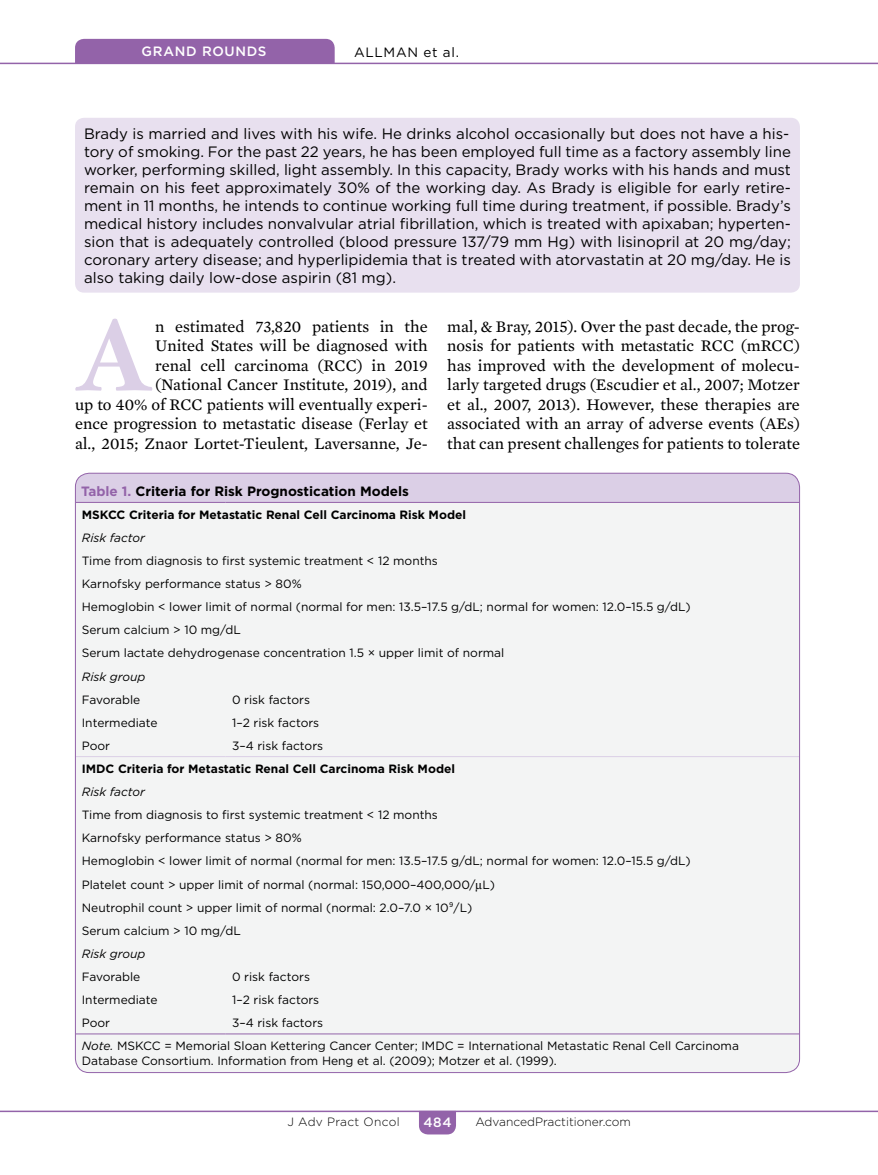
<style>
.page{position:relative;width:878px;height:1175px;background:#fff}
.page>*{position:absolute;margin:0;border:0;box-sizing:border-box;transform-origin:0 0}
.t1{font:700 101.25px "Hoefler Txt";color:#dbcfe6}
.t2{font:16.5px/19.5px "Mercury Text G2";color:#000;text-align:right}
.t3{font:15px/18px "Gotham";color:#000;text-align:justify}
.t4{font:700 13.5px "Gotham";color:#000}
.t5{font:500 13.5px "Gotham";letter-spacing:.05em;color:#fff}
.t6{font:13.5px "Gotham";letter-spacing:.05em;color:#000}
.t7{font:12px/23.1px "Gotham";color:#000}
.t8{font:700 12px "Gotham";color:#000}
.t9{font:italic 12px "Gotham";color:#000}
.t10{font:300 12px "Gotham";color:#000}
.t11{font:300 12px "Gotham";letter-spacing:.025em;color:#000}
.s1{color:#9363a9}
.s2{font-style:italic}
</style>
<div class="page">
<hr style="left:0;top:1110px;width:878px;height:2px;background:#9363a9">
<svg style="left:419px;top:1110px;width:37px;height:24px"></svg>
<hr style="left:0;top:63px;width:878px;height:1px;background:#9363a9">
<div style="left:75px;top:39px;width:259px;height:24px;background:#9363a9"></div>
<div style="left:75px;top:118px;width:725px;height:175px;background:#e8e0ef;border-radius:9px"></div>
<svg style="left:75px;top:473px;width:724px;height:599px"></svg>
<div style="left:77px;top:503px;width:721px;height:530px;background:#f3f4f4"></div>
<hr style="left:76px;top:502px;width:149px;height:1px;background:#9363a9">
<hr style="left:225px;top:502px;width:574px;height:1px;background:#9363a9">
<hr style="left:76px;top:1033px;width:149px;height:1px;background:#9363a9">
<hr style="left:225px;top:1033px;width:574px;height:1px;background:#9363a9">
<hr style="left:76px;top:756px;width:149px;height:1px;background:#dbcfe6">
<hr style="left:225px;top:756px;width:574px;height:1px;background:#dbcfe6">
<svg style="left:476px;top:882px;width:6px;height:9px"></svg>
<p class="t5" style="left:142px;top:43px;width:126px">GRAND ROUNDS</p>
<p class="t6" style="left:354px;top:43px;width:106px">ALLMAN et al.</p>
<p class="t3" style="left:84px;top:124px;width:708px">Brady is married and lives with his wife. He drinks alcohol occasionally but does not have a his&shy;tory of smoking. For the past 22 years, he has been employed full time as a factory assembly line worker, performing skilled, light assembly. In this capacity, Brady works with his hands and must remain on his feet approximately 30% of the working day. As Brady is eligible for early retire&shy;ment in 11 months, he intends to continue working full time during treatment, if possible. Brady’s medical history includes nonvalvular atrial fibrillation, which is treated with apixaban; hyperten&shy;sion that is adequately controlled (blood pressure 137/79 mm Hg) with lisinopril at 20 mg/day; coronary artery disease; and hyperlipidemia that is treated with atorvastatin at 20 mg/day. He is also taking daily low-dose aspirin (81 mg).</p>
<h1 class="t1" style="left:75px;top:293px;width:79px">A</h1>
<p class="t2" style="left:75px;top:315px;width:354px">n estimated 73,820 patients in the<br>United States will be diagnosed with<br>renal cell carcinoma (RCC) in 2019<br>(National Cancer Institute, 2019), and<br>up to 40% of RCC patients will eventually experi&shy;ence progression to metastatic disease (Ferlay et al., 2015; Znaor Lortet-Tieulent, Laversanne, Je-</p>
<p class="t2" style="left:447px;top:315px;width:354px;text-align:justify">mal, &amp; Bray, 2015). Over the past decade, the prog&shy;nosis for patients with metastatic RCC (mRCC) has improved with the development of molecu&shy;larly targeted drugs (Escudier et al., 2007; Motzer et al., 2007, 2013). However, these therapies are associated with an array of adverse events (AEs) that can present challenges for patients to tolerate</p>
<p class="t4" style="left:81px;top:482px;width:329px"><span class="s1">Table 1.</span> Criteria for Risk Prognostication Models</p>
<p class="t8" style="left:82px;top:506px;width:386px">MSKCC Criteria for Metastatic Renal Cell Carcinoma Risk Model</p>
<p class="t9" style="left:82px;top:530px;width:65px">Risk factor</p>
<p class="t7" style="left:82px;top:549px;width:610px">Time from diagnosis to first systemic treatment &lt; 12 months<br>Karnofsky performance status &gt; 80%<br>Hemoglobin &lt; lower limit of normal (normal for men: 13.5–17.5 g/dL; normal for women: 12.0–15.5 g/dL)<br>Serum calcium &gt; 10 mg/dL<br>Serum lactate dehydrogenase concentration 1.5 × upper limit of normal</p>
<p class="t9" style="left:82px;top:668px;width:65px">Risk group</p>
<p class="t7" style="left:82px;top:687px;width:60px">Favorable</p>
<p class="t7" style="left:232px;top:687px;width:79px">0 risk factors</p>
<p class="t7" style="left:82px;top:710px;width:77px">Intermediate</p>
<p class="t7" style="left:232px;top:710px;width:89px">1–2 risk factors</p>
<p class="t7" style="left:82px;top:734px;width:30px">Poor</p>
<p class="t7" style="left:232px;top:734px;width:93px">3–4 risk factors</p>
<p class="t8" style="left:82px;top:760px;width:375px">IMDC Criteria for Metastatic Renal Cell Carcinoma Risk Model</p>
<p class="t9" style="left:82px;top:784px;width:65px">Risk factor</p>
<p class="t7" style="left:82px;top:803px;width:610px">Time from diagnosis to first systemic treatment &lt; 12 months<br>Karnofsky performance status &gt; 80%<br>Hemoglobin &lt; lower limit of normal (normal for men: 13.5–17.5 g/dL; normal for women: 12.0–15.5 g/dL)<br>Platelet count &gt; upper limit of normal (normal: 150,000–400,000/ L)<br>Neutrophil count &gt; upper limit of normal (normal: 2.0–7.0 × 10⁹/L)<br>Serum calcium &gt; 10 mg/dL</p>
<p class="t9" style="left:82px;top:946px;width:65px">Risk group</p>
<p class="t7" style="left:82px;top:965px;width:60px">Favorable</p>
<p class="t7" style="left:232px;top:965px;width:79px">0 risk factors</p>
<p class="t7" style="left:82px;top:988px;width:77px">Intermediate</p>
<p class="t7" style="left:232px;top:988px;width:89px">1–2 risk factors</p>
<p class="t7" style="left:82px;top:1011px;width:30px">Poor</p>
<p class="t7" style="left:82px;top:1011px;width:658px;text-indent:150px">3–4 risk factors<br><span class="s2">Note.</span> MSKCC = Memorial Sloan Kettering Cancer Center; IMDC = International Metastatic Renal Cell Carcinoma</p>
<p class="t7" style="left:82px;top:1048px;width:476px">Database Consortium. Information from Heng et al. (2009); Motzer et al. (1999).</p>
<p class="t11" style="left:287px;top:1114px;width:114px">J Adv Pract Oncol</p>
<p class="t5" style="left:423px;top:1113px;width:30px">484</p>
<p class="t10" style="left:475px;top:1114px;width:157px">AdvancedPractitioner.com</p>
</div>
